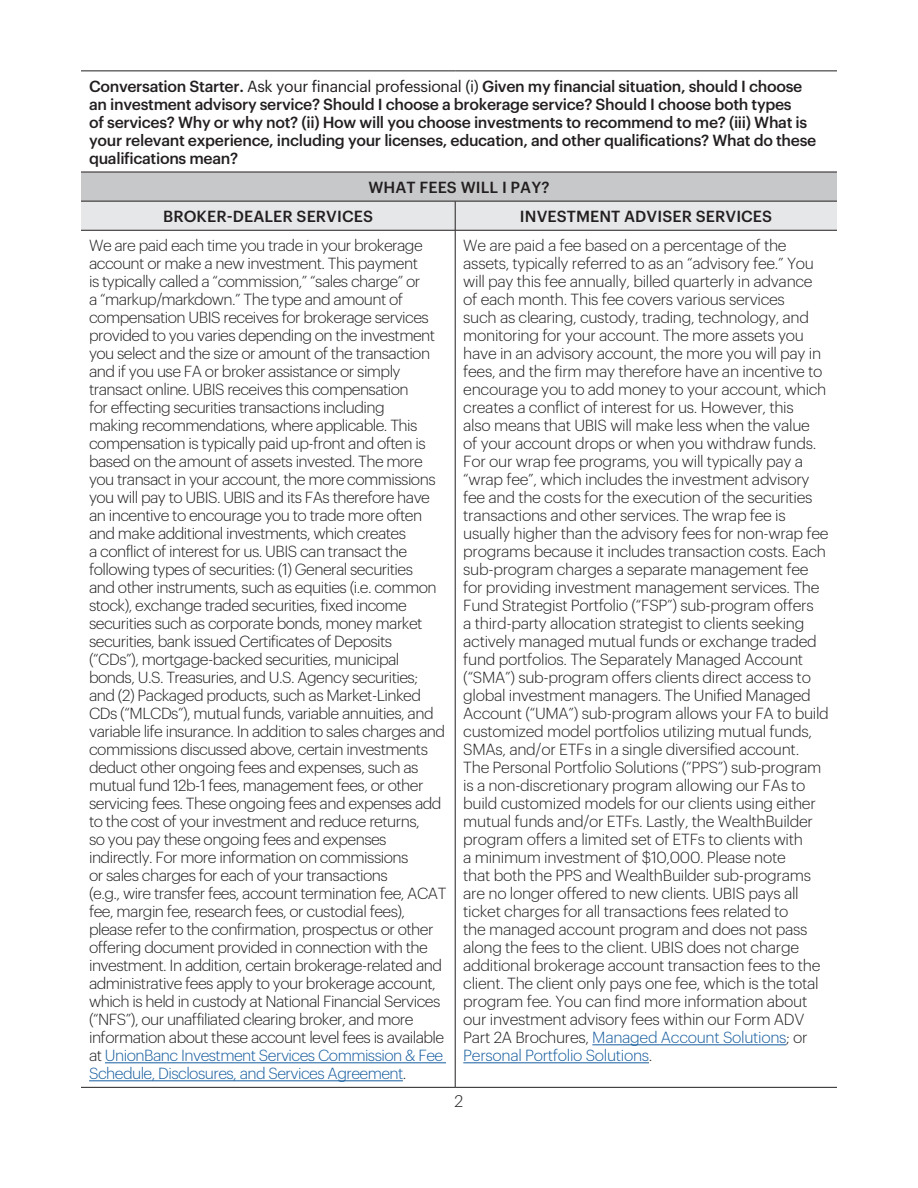
<style>
.page{position:relative;width:918px;height:1188px;background:#fff}
.page>*{position:absolute;margin:0;border:0;box-sizing:border-box;transform-origin:0 0}
.t1{font:300 16.5px "Graphik";color:#231f20}
.Graphik_Light_BODY_1{font:300 15.75px/18px "Graphik";letter-spacing:-.035em;color:#231f20}
.Graphik_Light_BODY_1-2{font:500 15.75px/18px "Graphik";letter-spacing:-.02em;color:#231f20}
.Graphik_Light_BODY_1-3{font:500 15.75px "Graphik";letter-spacing:.005em;color:#231f20}
.s1{font-weight:400}
.s2{color:#175d9e}
</style>
<div class="page">
<div style="left:81px;top:172px;width:756px;height:29px;background:#c7c8ca"></div>
<hr style="left:81px;top:71px;width:374px;height:1px;background:#231f20">
<hr style="left:455px;top:71px;width:382px;height:1px;background:#231f20">
<hr style="left:81px;top:172px;width:374px;height:1px;background:#231f20">
<hr style="left:455px;top:172px;width:382px;height:1px;background:#231f20">
<svg style="left:81px;top:201px;width:756px;height:29px;background:#dfe0e2"></svg>
<hr style="left:81px;top:230px;width:374px;height:1px;background:#231f20">
<hr style="left:455px;top:230px;width:382px;height:1px;background:#231f20">
<hr style="left:455px;top:230px;width:1px;height:857px;background:#231f20">
<hr style="left:81px;top:1087px;width:374px;height:1px;background:#231f20">
<hr style="left:455px;top:1087px;width:382px;height:1px;background:#231f20">
<hr style="left:105px;top:1062px;width:341px;height:1px;background:#175d9e">
<hr style="left:89px;top:1080px;width:314px;height:1px;background:#175d9e">
<hr style="left:592px;top:1044px;width:194px;height:1px;background:#175d9e">
<hr style="left:463px;top:1062px;width:186px;height:1px;background:#175d9e">
<p class="Graphik_Light_BODY_1-2" style="left:89px;top:76px;width:729px">Conversation Starter. <span class="s1">Ask your financial professional (i)</span> Given my financial situation, should I choose an investment advisory service? Should I choose a brokerage service? Should I choose both types<br>of services? Why or why not? (ii) How will you choose investments to recommend to me? (iii) What is your relevant experience, including your licenses, education, and other qualifications? What do these qualifications mean?</p>
<p class="Graphik_Light_BODY_1-3" style="left:368px;top:175px;width:183px">WHAT FEES WILL I PAY?</p>
<p class="Graphik_Light_BODY_1-3" style="left:163px;top:204px;width:211px">BROKER-DEALER SERVICES</p>
<p class="Graphik_Light_BODY_1-3" style="left:520px;top:204px;width:254px">INVESTMENT ADVISER SERVICES</p>
<p class="Graphik_Light_BODY_1" style="left:89px;top:235px;width:359px">We are paid each time you trade in your brokerage account or make a new investment. This payment<br>is typically called a “commission,” “sales charge” or<br>a “markup/markdown.” The type and amount of compensation UBIS receives for brokerage services provided to you varies depending on the investment you select and the size or amount of the transaction and if you use FA or broker assistance or simply transact online. UBIS receives this compensation<br>for effecting securities transactions including<br>making recommendations, where applicable. This compensation is typically paid up-front and often is based on the amount of assets invested. The more you transact in your account, the more commissions you will pay to UBIS. UBIS and its FAs therefore have an incentive to encourage you to trade more often and make additional investments, which creates<br>a conflict of interest for us. UBIS can transact the following types of securities: (1) General securities<br>and other instruments, such as equities (i.e. common stock), exchange traded securities, fixed income securities such as corporate bonds, money market securities, bank issued Certificates of Deposits<br>(“CDs”), mortgage-backed securities, municipal bonds, U.S. Treasuries, and U.S. Agency securities; and (2) Packaged products, such as Market-Linked CDs (“MLCDs”), mutual funds, variable annuities, and variable life insurance. In addition to sales charges and commissions discussed above, certain investments deduct other ongoing fees and expenses, such as mutual fund 12b-1 fees, management fees, or other servicing fees. These ongoing fees and expenses add to the cost of your investment and reduce returns,<br>so you pay these ongoing fees and expenses indirectly. For more information on commissions<br>or sales charges for each of your transactions<br>(e.g., wire transfer fees, account termination fee, ACAT fee, margin fee, research fees, or custodial fees), please refer to the confirmation, prospectus or other offering document provided in connection with the investment. In addition, certain brokerage-related and administrative fees apply to your brokerage account, which is held in custody at National Financial Services (“NFS”), our unaffiliated clearing broker, and more information about these account level fees is available at <span class="s2">UnionBanc Investment Services Commission &amp; Fee Schedule, Disclosures, and Services Agreement</span>.</p>
<p class="Graphik_Light_BODY_1" style="left:463px;top:235px;width:367px">We are paid a fee based on a percentage of the assets, typically referred to as an “advisory fee.” You will pay this fee annually, billed quarterly in advance of each month. This fee covers various services<br>such as clearing, custody, trading, technology, and monitoring for your account. The more assets you have in an advisory account, the more you will pay in fees, and the firm may therefore have an incentive to encourage you to add money to your account, which creates a conflict of interest for us. However, this<br>also means that UBIS will make less when the value<br>of your account drops or when you withdraw funds.<br>For our wrap fee programs, you will typically pay a “wrap fee”, which includes the investment advisory fee and the costs for the execution of the securities transactions and other services. The wrap fee is usually higher than the advisory fees for non-wrap fee programs because it includes transaction costs. Each sub-program charges a separate management fee for providing investment management services. The Fund Strategist Portfolio (“FSP”) sub-program offers<br>a third-party allocation strategist to clients seeking actively managed mutual funds or exchange traded fund portfolios. The Separately Managed Account (“SMA”) sub-program offers clients direct access to global investment managers. The Unified Managed Account (“UMA”) sub-program allows your FA to build customized model portfolios utilizing mutual funds, SMAs, and/or ETFs in a single diversified account.<br>The Personal Portfolio Solutions (“PPS”) sub-program is a non-discretionary program allowing our FAs to build customized models for our clients using either mutual funds and/or ETFs. Lastly, the WealthBuilder program offers a limited set of ETFs to clients with<br>a minimum investment of $10,000. Please note<br>that both the PPS and WealthBuilder sub-programs are no longer offered to new clients. UBIS pays all ticket charges for all transactions fees related to<br>the managed account program and does not pass along the fees to the client. UBIS does not charge additional brokerage account transaction fees to the client. The client only pays one fee, which is the total program fee. You can find more information about our investment advisory fees within our Form ADV Part 2A Brochures, <span class="s2">Managed Account Solutions</span>; or <span class="s2">Personal Portfolio Solutions</span>.</p>
<p class="t1" style="left:455px;top:1089px;width:10px">2</p>
</div>
